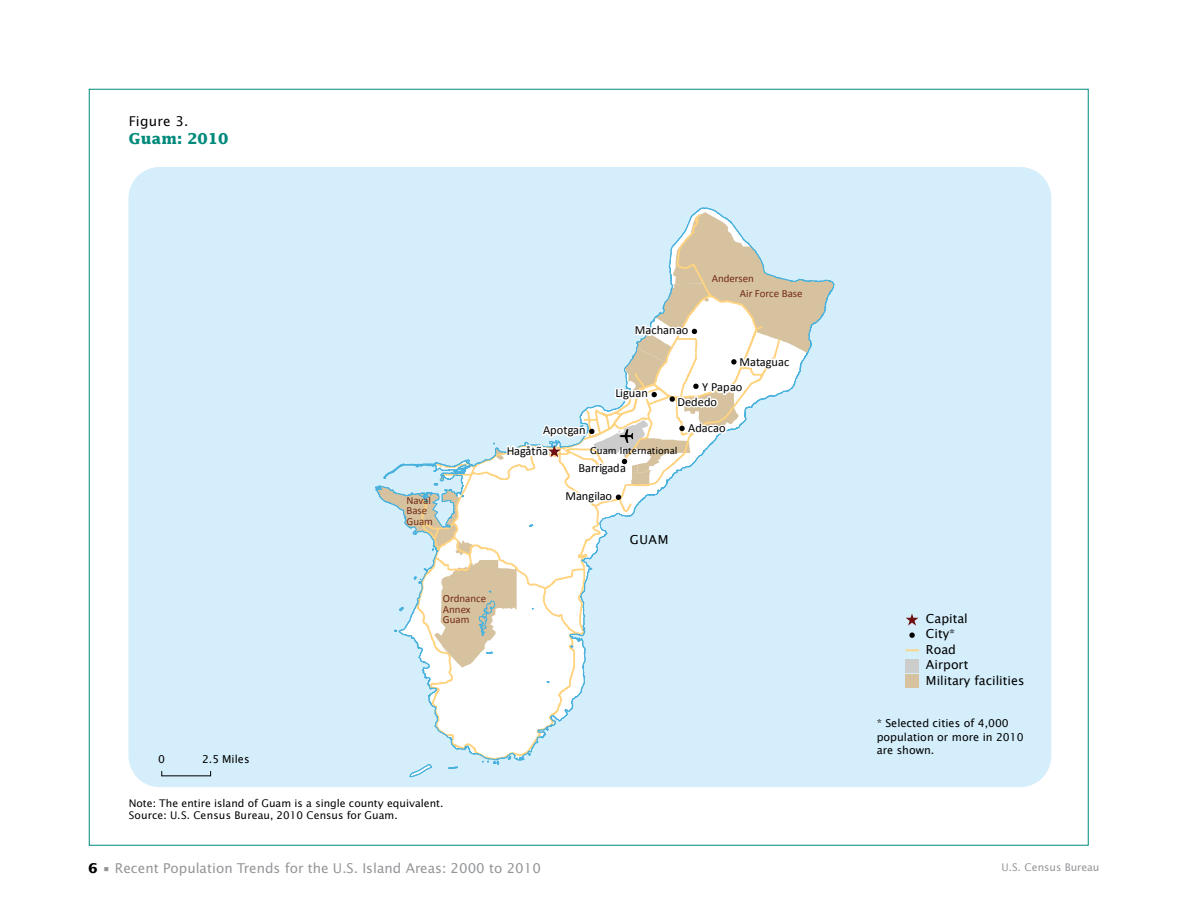
<style>
.page{position:relative;width:1188px;height:918px;background:#fff}
.page>*{position:absolute;margin:0;border:0;box-sizing:border-box;transform-origin:0 0}
.t1{font:700 15px "Lucida";letter-spacing:.01em;color:#008a7c}
.t2{font:13.5px "Lucida Sans";color:#939598}
.t3{font:13.5px "Lucida Sans";letter-spacing:.02em;color:#000}
.t4{font:12.45px "Calibri";color:#000}
.t5{font:12.45px/15.5px "Lucida Sans Unicode";color:#000}
.t6{font:10.95px/13.2px "Lucida Sans Unicode";color:#000}
.t7{font:10.95px/10.4px "Calibri";color:#722914}
.t8{font:10.5px/12.6px "Lucida Sans";color:#000}
.t9{font:10.5px "Lucida Sans";color:#939598}
.t10{font:9.45px "Lucida Sans Unicode";color:#000}
.s1{font-weight:700;color:#000}
</style>
<div class="page">
<div style="left:129px;top:167px;width:922px;height:620px;background:#d4eefb"></div>
<hr style="left:162px;top:775px;width:49px;height:1px;background:#000">
<svg style="left:906px;top:613px;width:12px;height:13px"></svg>
<svg style="left:375px;top:207px;width:460px;height:570px"></svg>
<svg style="left:909px;top:632px;width:6px;height:6px"></svg>
<svg style="left:906px;top:649px;width:13px;height:2px"></svg>
<div style="left:906px;top:659px;width:13px;height:13px;background:#ccc"></div>
<div style="left:906px;top:675px;width:13px;height:13px;background:#d6c29e"></div>
<p class="t3" style="left:129px;top:113px;width:61px">Figure 3.</p>
<p class="t1" style="left:129px;top:130px;width:101px">Guam: 2010</p>
<p class="t7" style="left:406px;top:495px;width:28px">Naval<br>Base<br>Guam</p>
<p class="t7" style="left:443px;top:593px;width:45px">Ordnance<br>Annex<br>Guam</p>
<p class="t4" style="left:635px;top:322px;width:55px">Machanao</p>
<p class="t7" style="left:740px;top:271px;width:64px;line-height:15px;text-indent:-28px">Andersen<br>Air Force Base</p>
<p class="t4" style="left:740px;top:354px;width:51px">Mataguac</p>
<p class="t4" style="left:543px;top:422px;width:44px">Apotgan</p>
<p class="t4" style="left:615px;top:385px;width:34px">Liguan</p>
<p class="t4" style="left:702px;top:379px;width:42px">Y Papao</p>
<p class="t4" style="left:678px;top:394px;width:41px">Dededo</p>
<p class="t4" style="left:688px;top:420px;width:39px">Adacao</p>
<p class="t4" style="left:507px;top:443px;width:43px">Hagåtña</p>
<p class="t10" style="left:590px;top:443px;width:89px">Guam International</p>
<p class="t4" style="left:578px;top:460px;width:49px">Barrigada</p>
<p class="t4" style="left:565px;top:488px;width:48px">Mangilao</p>
<p class="t5" style="left:630px;top:532px;width:40px">GUAM</p>
<p class="t6" style="left:158px;top:753px;width:8px">0</p>
<p class="t6" style="left:202px;top:753px;width:49px">2.5 Miles</p>
<p class="t8" style="left:129px;top:797px;width:316px">Note: The entire island of Guam is a single county equivalent.<br>Source: U.S. Census Bureau, 2010 Census for Guam.</p>
<p class="t5" style="left:926px;top:611px;width:100px">Capital<br>City*<br>Road<br>Airport<br>Military facilities</p>
<p class="t6" style="left:877px;top:717px;width:148px">* Selected cities of 4,000 population or more in 2010 are shown.</p>
<p class="t2" style="left:88px;top:860px;width:454px"><span class="s1">6</span> • Recent Population Trends for the U.S. Island Areas: 2000 to 2010</p>
<p class="t9" style="left:1002px;top:861px;width:99px">U.S. Census Bureau</p>
</div>
